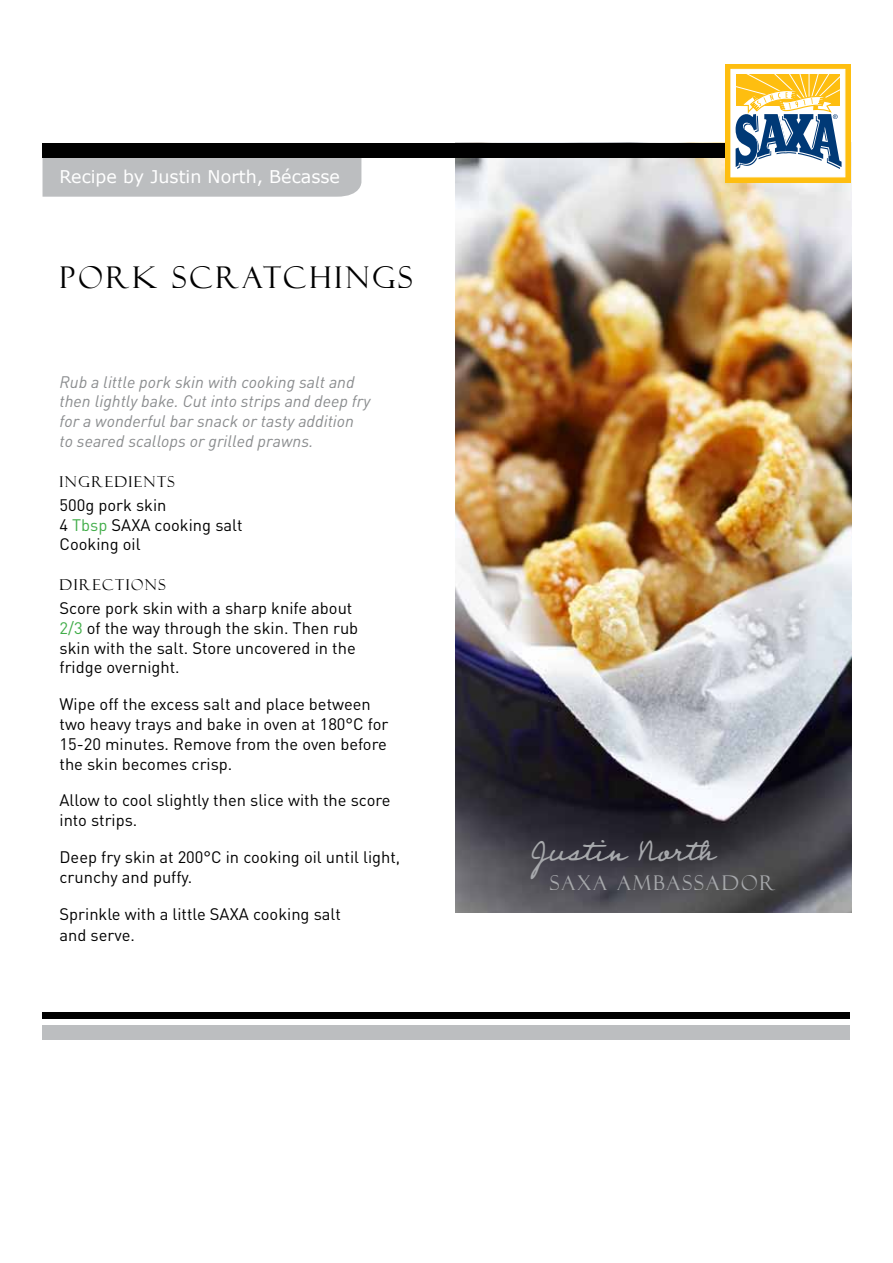
<style>
.page{position:relative;width:893px;height:1263px;background:#fff}
.page>*{position:absolute;margin:0;border:0;box-sizing:border-box;transform-origin:0 0}
.t1{font:37.05px "Professor";color:#a7a9ac}
.t2{font:30px "Felix Titling";letter-spacing:.1em;color:#000}
.t3{font:20.25px "Felix Titling";color:#a7a9ac}
.t4{font:17.55px "Verdana";color:#fff}
.t5{font:16.5px/19.8px "DIN";color:#000}
.t6{font:italic 16.5px/19.8px "DIN";color:#8a8c8e}
.t7{font:15px "Felix Titling";letter-spacing:.1em;color:#000}
.s1{color:#41ad49}
</style>
<div class="page">
<img style="left:455px;top:158px;width:396px;height:754px">
<div style="left:43px;top:158px;width:318px;height:39px;background:#bcbec0"></div>
<div style="left:43px;top:143px;width:744px;height:15px;background:#000"></div>
<div style="left:43px;top:1025px;width:807px;height:15px;background:#bcbec0"></div>
<div style="left:43px;top:1012px;width:807px;height:6px;background:#000"></div>
<svg style="left:726px;top:64px;width:124px;height:118px"></svg>
<p class="t4" style="left:60px;top:166px;width:282px">Recipe by Justin North, Bécasse</p>
<h2 class="t2" style="left:60px;top:261px;width:355px">PORK SCRATCHINGS</h2>
<p class="t6" style="left:60px;top:371px;width:313px">Rub a little pork skin with cooking salt and then lightly bake. Cut into strips and deep fry for a wonderful bar snack or tasty addition to seared scallops or grilled prawns.</p>
<p class="t7" style="left:60px;top:473px;width:117px">INGREDIENTS</p>
<p class="t5" style="left:60px;top:494px;width:185px">500g pork skin<br>4 <span class="s1">Tbsp</span> SAXA cooking salt<br>Cooking oil</p>
<p class="t7" style="left:60px;top:576px;width:108px">DIRECTIONS</p>
<p class="t5" style="left:60px;top:598px;width:300px">Score pork skin with a sharp knife about <span class="s1">2/3</span> of the way through the skin. Then rub skin with the salt. Store uncovered in the fridge overnight.</p>
<p class="t5" style="left:60px;top:694px;width:330px">Wipe off the excess salt and place between two heavy trays and bake in oven at 180°C for 15-20 minutes. Remove from the oven before the skin becomes crisp.</p>
<p class="t5" style="left:60px;top:790px;width:333px">Allow to cool slightly then slice with the score into strips.</p>
<p class="t5" style="left:60px;top:847px;width:342px">Deep fry skin at 200°C in cooking oil until light, crunchy and puffy.</p>
<p class="t5" style="left:60px;top:902px;width:283px;line-height:21.6px">Sprinkle with a little SAXA cooking salt and serve.</p>
<h1 class="t1" style="left:531px;top:826px;width:185px">Justin North</h1>
<p class="t3" style="left:550px;top:871px;width:120px">SAXA AMBASSADOR</p>
</div>
